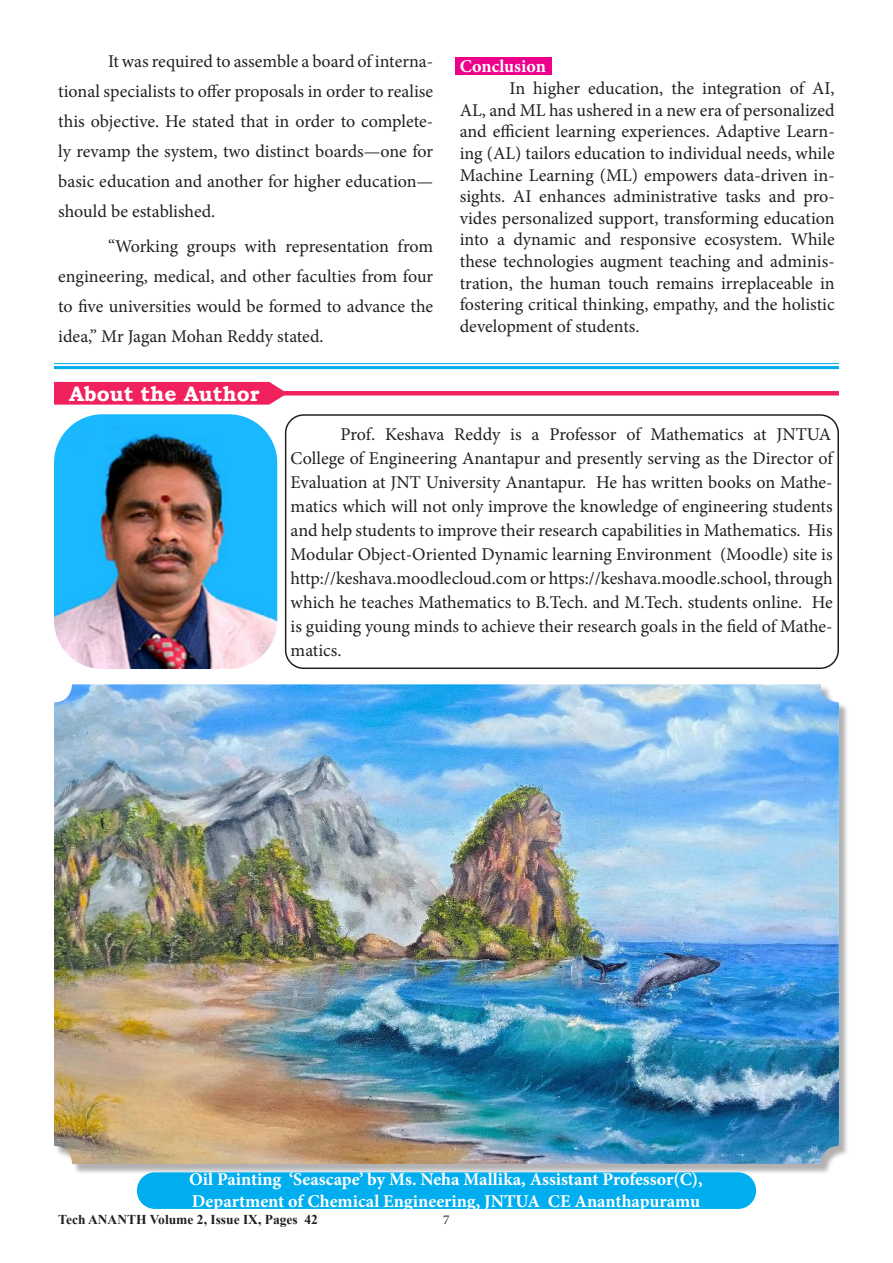
<style>
.page{position:relative;width:893px;height:1263px;background:#fff}
.page>*{position:absolute;margin:0;border:0;box-sizing:border-box;transform-origin:0 0}
.t1{font:700 21px "Bookman Old Style";color:#fff}
.t2{font:18px/21.6px "Minion Pro";letter-spacing:-.005em;color:#241f1f;text-align:justify}
.t3{font:700 18px/21.6px "Minion Pro";color:#fff}
.t4{font:700 13.5px "Times New Roman";color:#241f1f}
.t5{font:13.5px "Minion Pro";color:#241f1f}
</style>
<div class="page">
<div style="left:455px;top:57px;width:97px;height:18px;background:#ee008c"></div>
<div style="left:285px;top:414px;width:554px;height:255px;border:2px solid #241f1f;border-radius:18px"></div>
<img style="left:54px;top:414px;width:223px;height:255px">
<svg style="left:54px;top:382px;width:233px;height:23px;background:#f02c64"></svg>
<hr style="left:279px;top:391px;width:560px;height:4px;background:#f0215c">
<hr style="left:54px;top:363px;width:785px;height:1px;background:#00aeef">
<hr style="left:54px;top:366px;width:785px;height:3px;background:#00aeef">
<div style="left:55px;top:686px;width:794px;height:488px;background:#241f1f;opacity:.35"></div>
<img style="left:54px;top:684px;width:785px;height:480px">
<div style="left:137px;top:1172px;width:619px;height:37px;background:#00aeef;border-radius:18px"></div>
<p class="t2" style="left:58px;top:47px;width:376px;line-height:30px;text-indent:50px">It was required to assemble a board of interna&shy;tional specialists to offer proposals in order to realise this objective. He stated that in order to complete&shy;ly revamp the system, two distinct boards—one for basic education and another for higher education— should be established.</p>
<p class="t2" style="left:58px;top:231px;width:376px;line-height:30px;text-indent:50px">“Working groups with representation from engineering, medical, and other faculties from four to five universities would be formed to advance the idea,” Mr Jagan Mohan Reddy stated.</p>
<p class="t1" style="left:69px;top:378px;width:192px">About the Author</p>
<p class="t3" style="left:460px;top:56px;width:88px">Conclusion</p>
<p class="t2" style="left:460px;top:78px;width:376px;text-indent:50px">In higher education, the integration of AI, AL, and ML has ushered in a new era of personalized and efficient learning experiences. Adaptive Learn&shy;ing (AL) tailors education to individual needs, while Machine Learning (ML) empowers data-driven in&shy;sights. AI enhances administrative tasks and pro&shy;vides personalized support, transforming education into a dynamic and responsive ecosystem. While these technologies augment teaching and adminis&shy;tration, the human touch remains irreplaceable in fostering critical thinking, empathy, and the holistic development of students.</p>
<p class="t2" style="left:291px;top:422px;width:544px;line-height:24px;text-indent:50px">Prof. Keshava Reddy is a Professor of Mathematics at JNTUA College of Engineering Anantapur and presently serving as the Director of Evaluation at JNT University Anantapur. He has written books on Mathe&shy;matics which will not only improve the knowledge of engineering students and help students to improve their research capabilities in Mathematics. His Modular Object-Oriented Dynamic learning Environment (Moodle) site is http://keshava.moodlecloud.com or https://keshava.moodle.school, through which he teaches Mathematics to B.Tech. and M.Tech. students online. He is guiding young minds to achieve their research goals in the field of Mathe&shy;matics.</p>
<p class="t3" style="left:189px;top:1169px;width:515px">Oil Painting ‘Seascape’ by Ms. Neha Mallika, Assistant Professor(C),<br>Department of Chemical Engineering, JNTUA CE Ananthapuramu</p>
<p class="t4" style="left:58px;top:1209px;width:261px">Tech ANANTH Volume 2, Issue IX, Pages 42</p>
<p class="t5" style="left:443px;top:1211px;width:8px">7</p>
</div>
